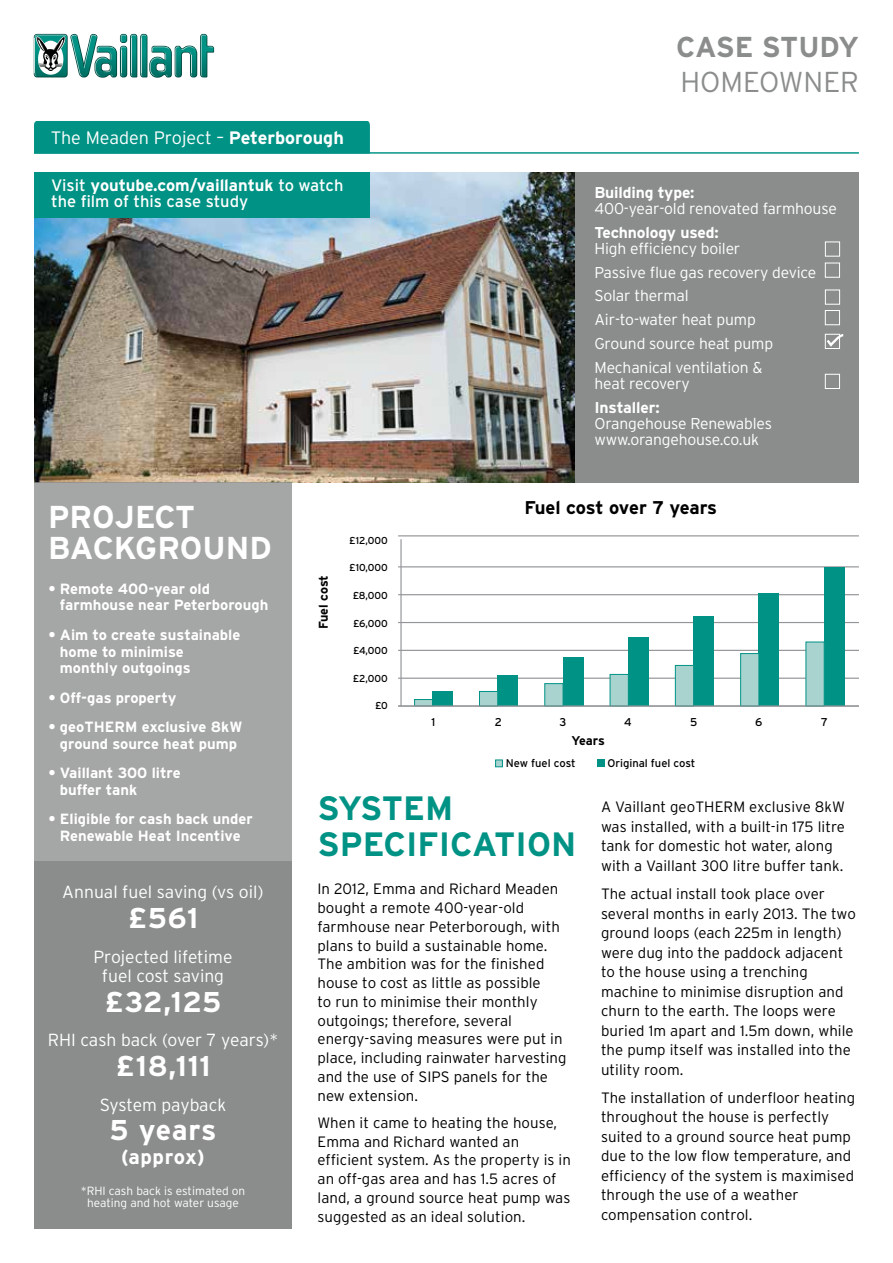
<style>
.page{position:relative;width:893px;height:1263px;background:#fff}
.page>*{position:absolute;margin:0;border:0;box-sizing:border-box;transform-origin:0 0}
.t1{font:700 33.75px/35.2px "Interstate";color:#009385}
.t2{font:700 31.65px/31.5px "Interstate";color:#fff}
.t3{font:700 28.8px "Interstate";letter-spacing:-.015em;color:#8b8d8d}
.t4{font:300 28.8px "Interstate";color:#8b8d8d}
.t5{font:700 28.65px "Interstate";letter-spacing:.025em;color:#fff}
.t6{font:700 20.55px "Interstate";letter-spacing:.03em;color:#fff}
.t7{font:700 18.45px "Interstate";letter-spacing:-.01em;color:#000}
.t8{font:300 18px "Interstate";color:#fff}
.t9{font:300 17.55px/19.5px "Interstate";color:#fff;text-align:center}
.t10{font:16.5px/16.6px "Interstate";color:#fff}
.t11{font:300 15.75px/23.7px "Interstate";letter-spacing:-.01em;color:#fff}
.t12{font:700 15.75px "Interstate";letter-spacing:-.01em;color:#fff}
.t13{font:300 15px/19.5px "Interstate";letter-spacing:.005em;color:#000}
.t14{font:700 14.85px/16.6px "Interstate";color:#fff}
.t15{font:700 12.6px "Interstate";letter-spacing:-.01em;color:#000}
.t16{font:300 11.85px/12px "Interstate";color:#fff;text-align:center}
.t17{font:11.4px "Interstate";color:#000}
.t18{font:11.25px "Interstate";color:#000}
.t19{font:10.05px "Interstate";color:#000}
.s1{font-weight:700}
</style>
<div class="page">
<img style="left:34px;top:172px;width:541px;height:311px">
<div style="left:575px;top:172px;width:284px;height:311px;background:#8b8d8d"></div>
<div style="left:825px;top:263px;width:15px;height:15px;border:1px solid #fff"></div>
<div style="left:825px;top:310px;width:15px;height:15px;border:1px solid #fff"></div>
<svg style="left:824px;top:333px;width:20px;height:16px"></svg>
<div style="left:825px;top:374px;width:15px;height:15px;border:1px solid #fff"></div>
<div style="left:34px;top:483px;width:258px;height:746px;background:#a5a7a7"></div>
<div style="left:34px;top:861px;width:258px;height:368px;background:#8b8d8d"></div>
<svg style="left:34px;top:34px;width:34px;height:43px"></svg>
<svg style="left:35px;top:34px;width:179px;height:44px"></svg>
<hr style="left:34px;top:152px;width:825px;height:2px;background:#009385">
<div style="left:34px;top:121px;width:336px;height:33px;background:#009385"></div>
<div style="left:825px;top:290px;width:15px;height:15px;border:1px solid #fff"></div>
<div style="left:825px;top:242px;width:15px;height:15px;border:1px solid #fff"></div>
<div style="left:34px;top:172px;width:336px;height:45px;background:#009385"></div>
<hr style="left:398px;top:535px;width:461px;height:1px;background:#939598">
<hr style="left:398px;top:566px;width:461px;height:1px;background:#939598">
<hr style="left:398px;top:594px;width:461px;height:1px;background:#939598">
<hr style="left:398px;top:622px;width:461px;height:1px;background:#939598">
<hr style="left:398px;top:650px;width:461px;height:1px;background:#939598">
<hr style="left:398px;top:678px;width:461px;height:1px;background:#939598">
<div style="left:495px;top:759px;width:8px;height:8px;background:#a9d3cf;border:1px solid #009385"></div>
<div style="left:597px;top:759px;width:7px;height:8px;background:#009385"></div>
<hr style="left:400px;top:539px;width:2px;height:167px;background:#939598">
<div style="left:414px;top:699px;width:19px;height:7px;background:#a9d3cf;border:1px solid #009385"></div>
<div style="left:433px;top:691px;width:20px;height:15px;background:#009385"></div>
<div style="left:498px;top:675px;width:20px;height:31px;background:#009385"></div>
<div style="left:479px;top:691px;width:19px;height:15px;background:#a9d3cf;border:1px solid #009385"></div>
<div style="left:563px;top:657px;width:20px;height:49px;background:#009385"></div>
<div style="left:544px;top:683px;width:19px;height:23px;background:#a9d3cf"></div>
<div style="left:628px;top:637px;width:20px;height:69px;background:#009385"></div>
<div style="left:610px;top:674px;width:19px;height:32px;background:#a9d3cf;border:1px solid #009385"></div>
<div style="left:694px;top:617px;width:20px;height:89px;background:#009385"></div>
<div style="left:675px;top:665px;width:19px;height:41px;background:#a9d3cf;border:1px solid #009385"></div>
<div style="left:759px;top:593px;width:20px;height:113px;background:#009385"></div>
<div style="left:740px;top:653px;width:19px;height:53px;background:#a9d3cf;border:1px solid #009385"></div>
<div style="left:824px;top:568px;width:20px;height:138px;background:#009385"></div>
<div style="left:805px;top:642px;width:20px;height:64px;background:#a9d3cf;border:1px solid #009385"></div>
<hr style="left:398px;top:705px;width:461px;height:2px;background:#939598">
<p class="t8" style="left:51px;top:128px;width:295px">The Meaden Project – <span class="s1">Peterborough</span></p>
<p class="t10" style="left:51px;top:177px;width:294px">Visit <span class="s1">youtube.com/vaillantuk</span> to watch the film of this case study</p>
<h3 class="t3" style="left:676px;top:31px;width:184px">CASE STUDY</h3>
<h3 class="t4" style="left:680px;top:65px;width:180px">HOMEOWNER</h3>
<p class="t12" style="left:594px;top:183px;width:102px">Building type:</p>
<p class="t11" style="left:594px;top:196px;width:244px">400-year-old renovated farmhouse</p>
<p class="t12" style="left:594px;top:223px;width:126px">Technology used:</p>
<p class="t11" style="left:594px;top:236px;width:223px">High efficiency boiler<br>Passive flue gas recovery device<br>Solar thermal<br>Air-to-water heat pump<br>Ground source heat pump<br>Mechanical ventilation &amp;</p>
<p class="t11" style="left:594px;top:371px;width:97px">heat recovery</p>
<p class="t12" style="left:594px;top:398px;width:67px">Installer:</p>
<p class="t11" style="left:594px;top:415px;width:179px;line-height:16.2px">Orangehouse Renewables www.orangehouse.co.uk</p>
<h2 class="t2" style="left:48px;top:500px;width:225px">PROJECT<br>BACKGROUND</h2>
<p class="t14" style="left:60px;top:580px;width:210px;text-indent:-12px">• Remote 400-year old farmhouse near Peterborough</p>
<p class="t14" style="left:60px;top:626px;width:182px;text-indent:-12px">• Aim to create sustainable home to minimise monthly outgoings</p>
<p class="t14" style="left:48px;top:689px;width:130px">• Off-gas property</p>
<p class="t14" style="left:48px;top:718px;width:196px;text-align:center">• geoTHERM exclusive 8kW ground source heat pump</p>
<p class="t14" style="left:60px;top:764px;width:122px;text-indent:-12px">• Vaillant 300 litre buffer tank</p>
<p class="t14" style="left:48px;top:810px;width:206px;text-align:center">• Eligible for cash back under<br>Renewable Heat Incentive</p>
<p class="t9" style="left:62px;top:882px;width:203px">Annual fuel saving (vs oil)</p>
<h3 class="t5" style="left:128px;top:902px;width:72px">£561</h3>
<p class="t9" style="left:93px;top:946px;width:141px">Projected lifetime fuel cost saving</p>
<h3 class="t5" style="left:105px;top:986px;width:118px">£32,125</h3>
<p class="t9" style="left:48px;top:1030px;width:232px">RHI cash back (over 7 years)*</p>
<h3 class="t5" style="left:115px;top:1050px;width:97px">£18,111</h3>
<p class="t9" style="left:100px;top:1094px;width:128px">System payback</p>
<h3 class="t5" style="left:110px;top:1114px;width:108px">5 years</h3>
<h3 class="t6" style="left:121px;top:1145px;width:85px">(approx)</h3>
<p class="t16" style="left:81px;top:1184px;width:166px">*RHI cash back is estimated on heating and hot water usage</p>
<p class="t15" style="left:316px;top:629px;width:56px;rotate:-90deg">Fuel cost</p>
<p class="t19" style="left:349px;top:534px;width:40px">£12,000</p>
<p class="t19" style="left:349px;top:562px;width:40px">£10,000</p>
<p class="t19" style="left:353px;top:590px;width:37px">£8,000</p>
<p class="t19" style="left:353px;top:617px;width:36px">£6,000</p>
<p class="t19" style="left:353px;top:645px;width:36px">£4,000</p>
<p class="t19" style="left:353px;top:673px;width:37px">£2,000</p>
<p class="t19" style="left:375px;top:700px;width:14px">£0</p>
<p class="t7" style="left:524px;top:497px;width:194px">Fuel cost over 7 years</p>
<p class="t17" style="left:432px;top:715px;width:5px">1</p>
<p class="t17" style="left:495px;top:715px;width:9px">2</p>
<p class="t17" style="left:560px;top:715px;width:8px">3</p>
<p class="t17" style="left:624px;top:715px;width:9px">4</p>
<p class="t17" style="left:690px;top:715px;width:9px">5</p>
<p class="t17" style="left:755px;top:715px;width:9px">6</p>
<p class="t17" style="left:821px;top:715px;width:8px">7</p>
<p class="t15" style="left:572px;top:734px;width:35px">Years</p>
<p class="t18" style="left:506px;top:757px;width:71px">New fuel cost</p>
<p class="t18" style="left:607px;top:757px;width:89px">Original fuel cost</p>
<h1 class="t1" style="left:317px;top:790px;width:260px">SYSTEM<br>SPECIFICATION</h1>
<p class="t13" style="left:317px;top:879px;width:251px;line-height:18.8px">In 2012, Emma and Richard Meaden bought a remote 400-year-old farmhouse near Peterborough, with plans to build a sustainable home.<br>The ambition was for the finished house to cost as little as possible<br>to run to minimise their monthly outgoings; therefore, several energy-saving measures were put in place, including rainwater harvesting and the use of SIPS panels for the new extension.</p>
<p class="t13" style="left:317px;top:1113px;width:255px;line-height:18.8px">When it came to heating the house, Emma and Richard wanted an efficient system. As the property is in an off-gas area and has 1.5 acres of land, a ground source heat pump was suggested as an ideal solution.</p>
<p class="t13" style="left:601px;top:797px;width:246px">A Vaillant geoTHERM exclusive 8kW was installed, with a built-in 175 litre tank for domestic hot water, along with a Vaillant 300 litre buffer tank.</p>
<p class="t13" style="left:601px;top:884px;width:256px">The actual install took place over several months in early 2013. The two ground loops (each 225m in length) were dug into the paddock adjacent to the house using a trenching machine to minimise disruption and churn to the earth. The loops were buried 1m apart and 1.5m down, while the pump itself was installed into the utility room.</p>
<p class="t13" style="left:601px;top:1087px;width:256px">The installation of underfloor heating throughout the house is perfectly suited to a ground source heat pump due to the low flow temperature, and efficiency of the system is maximised through the use of a weather compensation control.</p>
</div>
